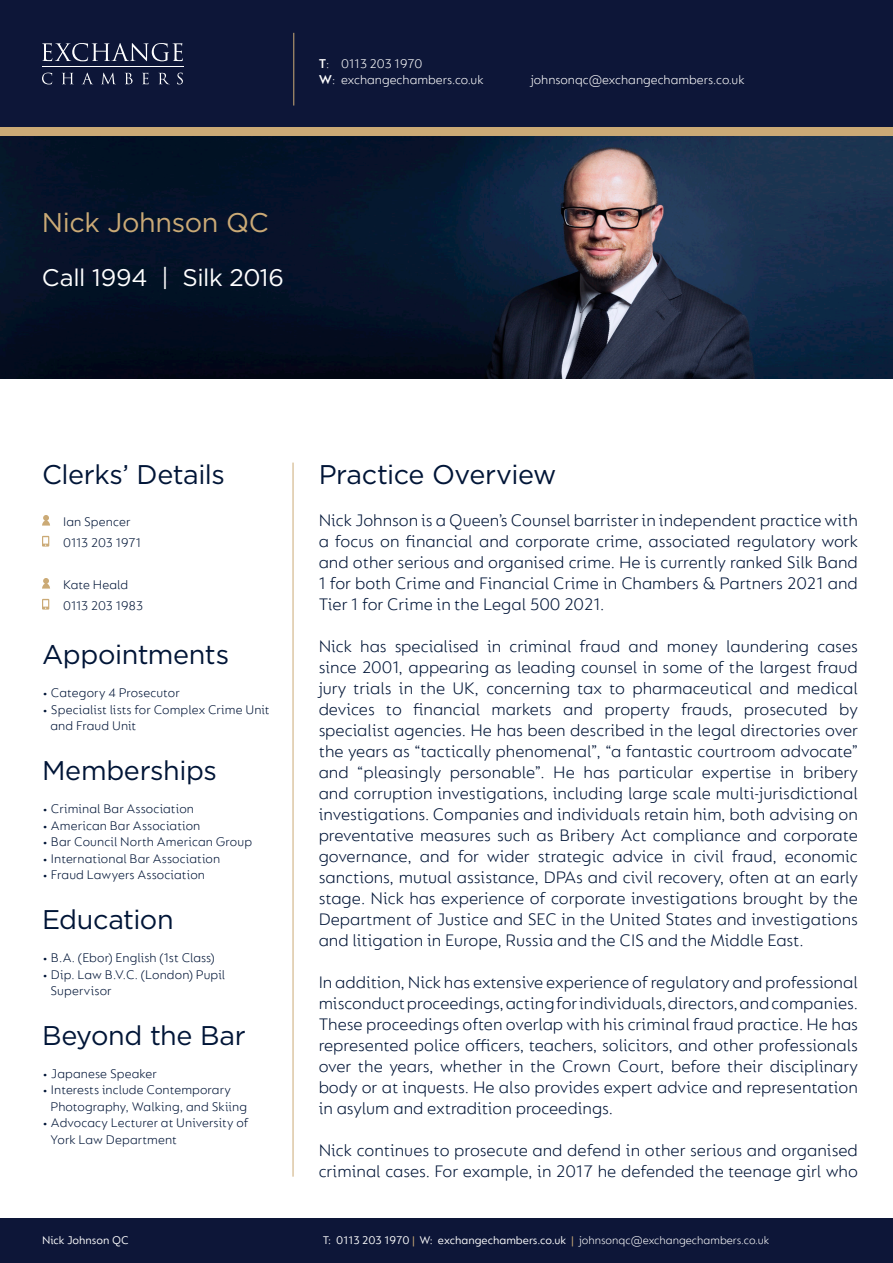
<style>
.page{position:relative;width:893px;height:1263px;background:#fff}
.page>*{position:absolute;margin:0;border:0;box-sizing:border-box;transform-origin:0 0}
.t1{font:27px "Gotham";letter-spacing:-.015em;color:#001537}
.t2{font:27px "Gotham";letter-spacing:-.015em;color:#cbaa76}
.t3{font:24px "Gotham";letter-spacing:-.015em;color:#fff}
.t4{font:300 18px/21px "FS Lucas";color:#001537;text-align:justify}
.t5{font:300 13.5px "FS Lucas";letter-spacing:.005em;color:#001537}
.t6{font:300 13.5px/16.2px "FS Lucas";color:#fff}
.t7{font:12px "FS Lucas";color:#fff}
.s1{font-weight:600}
.s2{color:#cbaa76}
.s3{font-weight:300}
</style>
<div class="page">
<div style="left:0;top:64px;width:893px;height:72px;background:#cbaa76"></div>
<div style="left:0;top:0;width:893px;height:127px;background:#0d1638"></div>
<div style="left:0;top:1219px;width:893px;height:44px;background:#0d1638"></div>
<hr style="left:42px;top:67px;width:142px;height:1px;background:#fff">
<svg style="left:42px;top:43px;width:141px;height:18px"></svg>
<svg style="left:42px;top:73px;width:10px;height:11px"></svg>
<svg style="left:62px;top:73px;width:11px;height:11px"></svg>
<svg style="left:82px;top:73px;width:11px;height:11px"></svg>
<svg style="left:102px;top:73px;width:13px;height:11px"></svg>
<svg style="left:125px;top:73px;width:8px;height:11px"></svg>
<svg style="left:142px;top:73px;width:7px;height:11px"></svg>
<svg style="left:159px;top:73px;width:10px;height:11px"></svg>
<svg style="left:177px;top:73px;width:6px;height:11px"></svg>
<hr style="left:293px;top:33px;width:1px;height:73px;background:#cbaa76">
<hr style="left:293px;top:463px;width:1px;height:714px;background:#cbaa76">
<img style="left:0;top:136px;width:893px;height:242px">
<svg style="left:42px;top:536px;width:7px;height:11px"></svg>
<svg style="left:42px;top:599px;width:7px;height:11px"></svg>
<svg style="left:42px;top:515px;width:8px;height:11px"></svg>
<svg style="left:42px;top:578px;width:8px;height:11px"></svg>
<p class="t6" style="left:319px;top:55px;width:166px"><span class="s1">T</span>: 0113 203 1970<br><span class="s1">W</span>: exchangechambers.co.uk</p>
<p class="t6" style="left:531px;top:71px;width:215px">johnsonqc@exchangechambers.co.uk</p>
<p class="t2" style="left:42px;top:205px;width:228px">Nick Johnson QC</p>
<p class="t3" style="left:42px;top:262px;width:244px">Call 1994 | Silk 2016</p>
<p class="t1" style="left:42px;top:457px;width:184px">Clerks’ Details</p>
<p class="t5" style="left:63px;top:513px;width:69px">Ian Spencer</p>
<p class="t5" style="left:63px;top:534px;width:80px">0113 203 1971</p>
<p class="t5" style="left:63px;top:576px;width:67px">Kate Heald</p>
<p class="t5" style="left:63px;top:597px;width:82px">0113 203 1983</p>
<p class="t1" style="left:42px;top:637px;width:189px">Appointments</p>
<p class="t5" style="left:42px;top:685px;width:139px">• Category 4 Prosecutor</p>
<p class="t5" style="left:42px;top:701px;width:229px">• Specialist lists for Complex Crime Unit</p>
<p class="t5" style="left:51px;top:718px;width:87px">and Fraud Unit</p>
<p class="t1" style="left:42px;top:753px;width:176px">Memberships</p>
<p class="t5" style="left:42px;top:801px;width:154px">• Criminal Bar Association</p>
<p class="t5" style="left:42px;top:817px;width:160px">• American Bar Association</p>
<p class="t5" style="left:42px;top:834px;width:212px">• Bar Council North American Group</p>
<p class="t5" style="left:42px;top:850px;width:180px">• International Bar Association</p>
<p class="t5" style="left:42px;top:867px;width:164px">• Fraud Lawyers Association</p>
<p class="t1" style="left:42px;top:902px;width:133px">Education</p>
<p class="t5" style="left:42px;top:950px;width:174px">• B.A. (Ebor) English (1st Class)</p>
<p class="t5" style="left:42px;top:966px;width:185px">• Dip. Law B.V.C. (London) Pupil</p>
<p class="t5" style="left:51px;top:983px;width:63px">Supervisor</p>
<p class="t1" style="left:42px;top:1018px;width:205px">Beyond the Bar</p>
<p class="t5" style="left:42px;top:1065px;width:116px">• Japanese Speaker</p>
<p class="t5" style="left:42px;top:1082px;width:190px">• Interests include Contemporary</p>
<p class="t5" style="left:51px;top:1098px;width:198px">Photography, Walking, and Skiing</p>
<p class="t5" style="left:42px;top:1115px;width:208px">• Advocacy Lecturer at University of</p>
<p class="t5" style="left:51px;top:1131px;width:128px">York Law Department</p>
<p class="t1" style="left:319px;top:457px;width:239px">Practice Overview</p>
<p class="t4" style="left:319px;top:509px;width:541px">Nick Johnson is a Queen’s Counsel barrister in independent practice with a focus on financial and corporate crime, associated regulatory work and other serious and organised crime. He is currently ranked Silk Band 1 for both Crime and Financial Crime in Chambers &amp; Partners 2021 and Tier 1 for Crime in the Legal 500 2021.</p>
<p class="t4" style="left:319px;top:635px;width:541px">Nick has specialised in criminal fraud and money laundering cases since 2001, appearing as leading counsel in some of the largest fraud jury trials in the UK, concerning tax to pharmaceutical and medical devices to financial markets and property frauds, prosecuted by specialist agencies. He has been described in the legal directories over the years as “tactically phenomenal”, “a fantastic courtroom advocate” and “pleasingly personable”. He has particular expertise in bribery and corruption investigations, including large scale multi-jurisdictional investigations. Companies and individuals retain him, both advising on preventative measures such as Bribery Act compliance and corporate governance, and for wider strategic advice in civil fraud, economic sanctions, mutual assistance, DPAs and civil recovery, often at an early stage. Nick has experience of corporate investigations brought by the Department of Justice and SEC in the United States and investigations and litigation in Europe, Russia and the CIS and the Middle East.</p>
<p class="t4" style="left:319px;top:971px;width:541px">In addition, Nick has extensive experience of regulatory and professional misconduct proceedings, acting for individuals, directors, and companies.<br>These proceedings often overlap with his criminal fraud practice. He has represented police officers, teachers, solicitors, and other professionals over the years, whether in the Crown Court, before their disciplinary body or at inquests. He also provides expert advice and representation in asylum and extradition proceedings.</p>
<p class="t4" style="left:319px;top:1139px;width:541px">Nick continues to prosecute and defend in other serious and organised criminal cases. For example, in 2017 he defended the teenage girl who</p>
<p class="t7" style="left:42px;top:1233px;width:88px">Nick Johnson QC</p>
<p class="t7" style="left:323px;top:1233px;width:448px">T: 0113 203 1970 <span class="s2">|</span> W: exchangechambers.co.uk <span class="s2">|</span> <span class="s3">johnsonqc@exchangechambers.co.uk</span></p>
</div>
